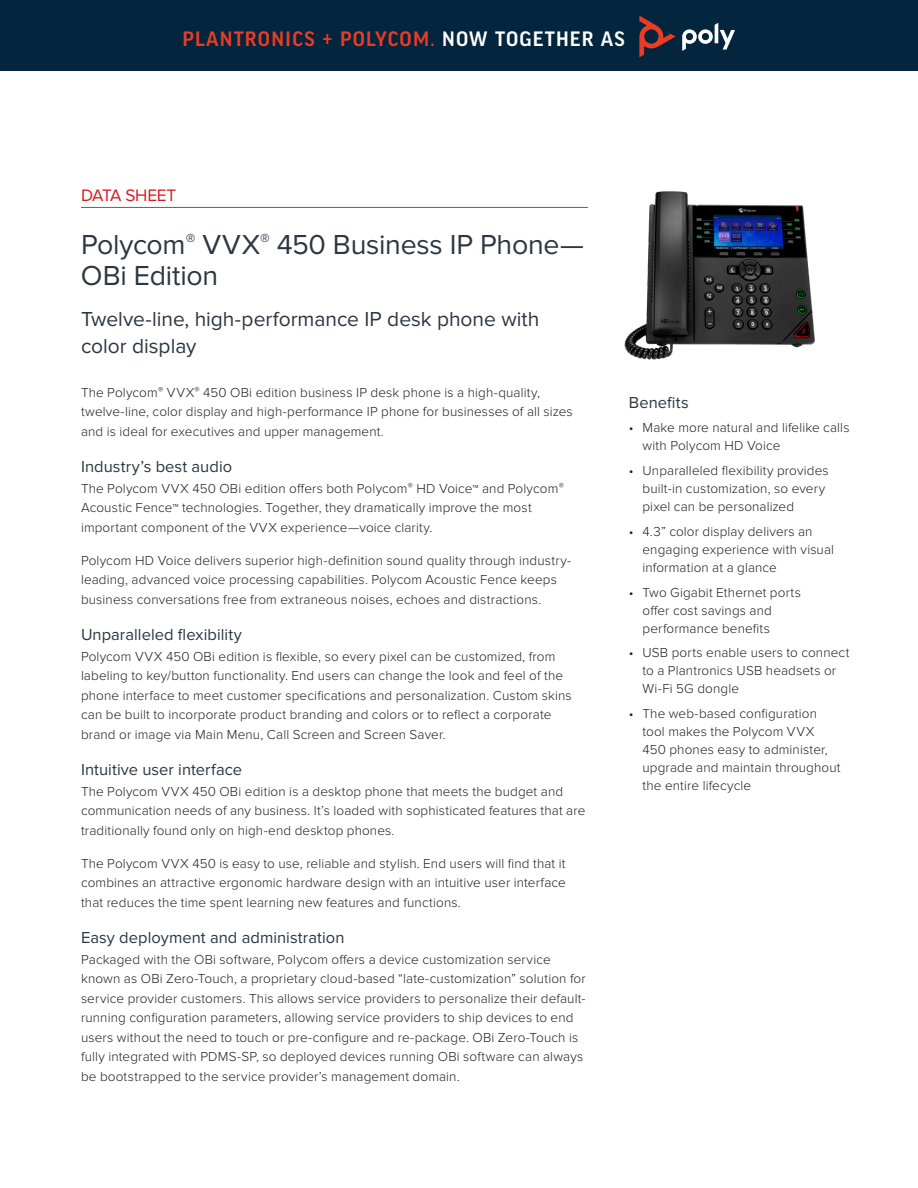
<style>
.page{position:relative;width:918px;height:1188px;background:#fff}
.page>*{position:absolute;margin:0;border:0;box-sizing:border-box;transform-origin:0 0}
.t1{font:28.5px/31.5px "Proxima Nova";letter-spacing:-.01em;color:#2c3742}
.t2{font:500 22.2px "Good Headline Offc Pro";letter-spacing:.05em;color:#eb3c23}
.t3{font:21px/27px "Proxima Nova";color:#2c3742}
.t4{font:17.25px "Proxima Nova";letter-spacing:-.015em;color:#d41b21}
.t5{font:16.5px "Proxima Nova";letter-spacing:.005em;color:#2c3742}
.t6{font:300 13.5px/19.5px "Proxima Nova";letter-spacing:.01em;color:#231f20}
.s1{color:#fff}
</style>
<div class="page">
<hr style="left:81px;top:207px;width:507px;height:1px;background:#636366">
<img style="left:624px;top:191px;width:191px;height:169px">
<div style="left:0;top:0;width:918px;height:70px;background:#03253e"></div>
<svg style="left:682px;top:23px;width:53px;height:28px"></svg>
<svg style="left:639px;top:16px;width:37px;height:41px"></svg>
<h2 class="t2" style="left:182px;top:28px;width:444px">PLANTRONICS + POLYCOM. <span class="s1">NOW TOGETHER AS</span></h2>
<p class="t4" style="left:81px;top:185px;width:97px">DATA SHEET</p>
<h1 class="t1" style="left:81px;top:229px;width:504px">Polycom<sup>®</sup> VVX<sup>®</sup> 450 Business IP Phone—<br>OBi Edition</h1>
<h3 class="t3" style="left:81px;top:305px;width:460px">Twelve-line, high-performance IP desk phone with color display</h3>
<p class="t6" style="left:81px;top:383px;width:493px">The Polycom<sup>®</sup> VVX<sup>®</sup> 450 OBi edition business IP desk phone is a high-quality, twelve‑line, color display and high-performance IP phone for businesses of all sizes and is ideal for executives and upper management.</p>
<p class="t5" style="left:81px;top:457px;width:153px">Industry’s best audio</p>
<p class="t6" style="left:81px;top:479px;width:484px">The Polycom VVX 450 OBi edition offers both Polycom<sup>®</sup> HD Voice™ and Polycom<sup>®<br></sup>Acoustic Fence™ technologies. Together, they dramatically improve the most important component of the VVX experience—voice clarity.</p>
<p class="t6" style="left:81px;top:551px;width:492px">Polycom HD Voice delivers superior high-definition sound quality through industry&shy;leading, advanced voice processing capabilities. Polycom Acoustic Fence keeps business conversations free from extraneous noises, echoes and distractions.</p>
<p class="t5" style="left:81px;top:625px;width:162px">Unparalleled flexibility</p>
<p class="t6" style="left:81px;top:647px;width:492px">Polycom VVX 450 OBi edition is flexible, so every pixel can be customized, from labeling to key/button functionality. End users can change the look and feel of the phone interface to meet customer specifications and personalization. Custom skins can be built to incorporate product branding and colors or to reflect a corporate brand or image via Main Menu, Call Screen and Screen Saver.</p>
<p class="t5" style="left:81px;top:760px;width:163px">Intuitive user interface</p>
<p class="t6" style="left:81px;top:782px;width:506px">The Polycom VVX 450 OBi edition is a desktop phone that meets the budget and communication needs of any business. It’s loaded with sophisticated features that are traditionally found only on high-end desktop phones.</p>
<p class="t6" style="left:81px;top:854px;width:486px;text-align:justify">The Polycom VVX 450 is easy to use, reliable and stylish. End users will find that it combines an attractive ergonomic hardware design with an intuitive user interface that reduces the time spent learning new features and functions.</p>
<p class="t5" style="left:81px;top:928px;width:265px">Easy deployment and administration</p>
<p class="t6" style="left:81px;top:950px;width:506px">Packaged with the OBi software, Polycom offers a device customization service known as OBi Zero-Touch, a proprietary cloud-based “late-customization” solution for service provider customers. This allows service providers to personalize their default&shy;running configuration parameters, allowing service providers to ship devices to end users without the need to touch or pre-configure and re-package. OBi Zero-Touch is fully integrated with PDMS-SP, so deployed devices running OBi software can always be bootstrapped to the service provider’s management domain.</p>
<p class="t5" style="left:629px;top:393px;width:61px">Benefits</p>
<p class="t6" style="left:642px;top:419px;width:209px;line-height:18px;text-indent:-14px">• Make more natural and lifelike calls with Polycom HD Voice</p>
<p class="t6" style="left:642px;top:462px;width:188px;line-height:18px;text-indent:-14px">• Unparalleled flexibility provides built-in customization, so every pixel can be personalized</p>
<p class="t6" style="left:642px;top:522px;width:193px;line-height:18px;text-indent:-14px">• 4.3” color display delivers an engaging experience with visual information at a glance</p>
<p class="t6" style="left:642px;top:583px;width:160px;line-height:18px;text-indent:-14px">• Two Gigabit Ethernet ports offer cost savings and performance benefits</p>
<p class="t6" style="left:642px;top:644px;width:209px;line-height:18px;text-indent:-14px">• USB ports enable users to connect to a Plantronics USB headsets or<br>Wi-Fi 5G dongle</p>
<p class="t6" style="left:642px;top:705px;width:200px;line-height:18px;text-indent:-14px">• The web-based configuration tool makes the Polycom VVX<br>450 phones easy to administer, upgrade and maintain throughout the entire lifecycle</p>
</div>
